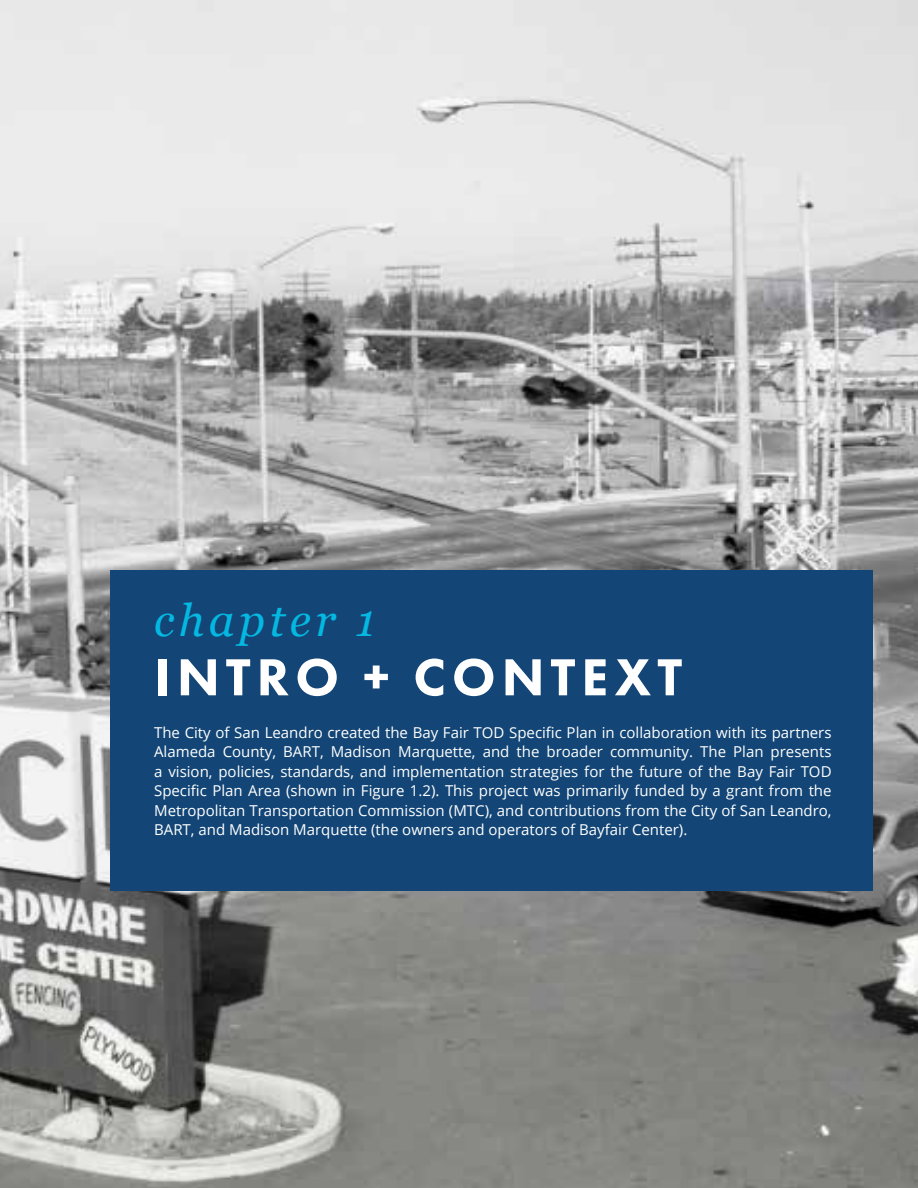
<style>
.page{position:relative;width:918px;height:1188px;background:#fff}
.page>*{position:absolute;margin:0;border:0;box-sizing:border-box;transform-origin:0 0}
.t1{font:800 54px "Futura PT";letter-spacing:.11em;color:#fff}
.t2{font:italic 45px "Georgia";letter-spacing:.1em;color:#04b8e2}
.t3{font:15px/19.5px "Open Sans";color:#fff;text-align:justify}
</style>
<div class="page">
<img style="left:0;top:0;width:918px;height:1188px">
<div style="left:110px;top:570px;width:763px;height:321px;background:#134676"></div>
<h2 class="t2" style="left:154px;top:592px;width:223px">chapter 1</h2>
<h1 class="t1" style="left:154px;top:644px;width:529px">INTRO + CONTEXT</h1>
<p class="t3" style="left:154px;top:722px;width:679px">The City of San Leandro created the Bay Fair TOD Specific Plan in collaboration with its partners Alameda County, BART, Madison Marquette, and the broader community. The Plan presents a vision, policies, standards, and implementation strategies for the future of the Bay Fair TOD Specific Plan Area (shown in Figure 1.2). This project was primarily funded by a grant from the Metropolitan Transportation Commission (MTC), and contributions from the City of San Leandro, BART, and Madison Marquette (the owners and operators of Bayfair Center).</p>
</div>
